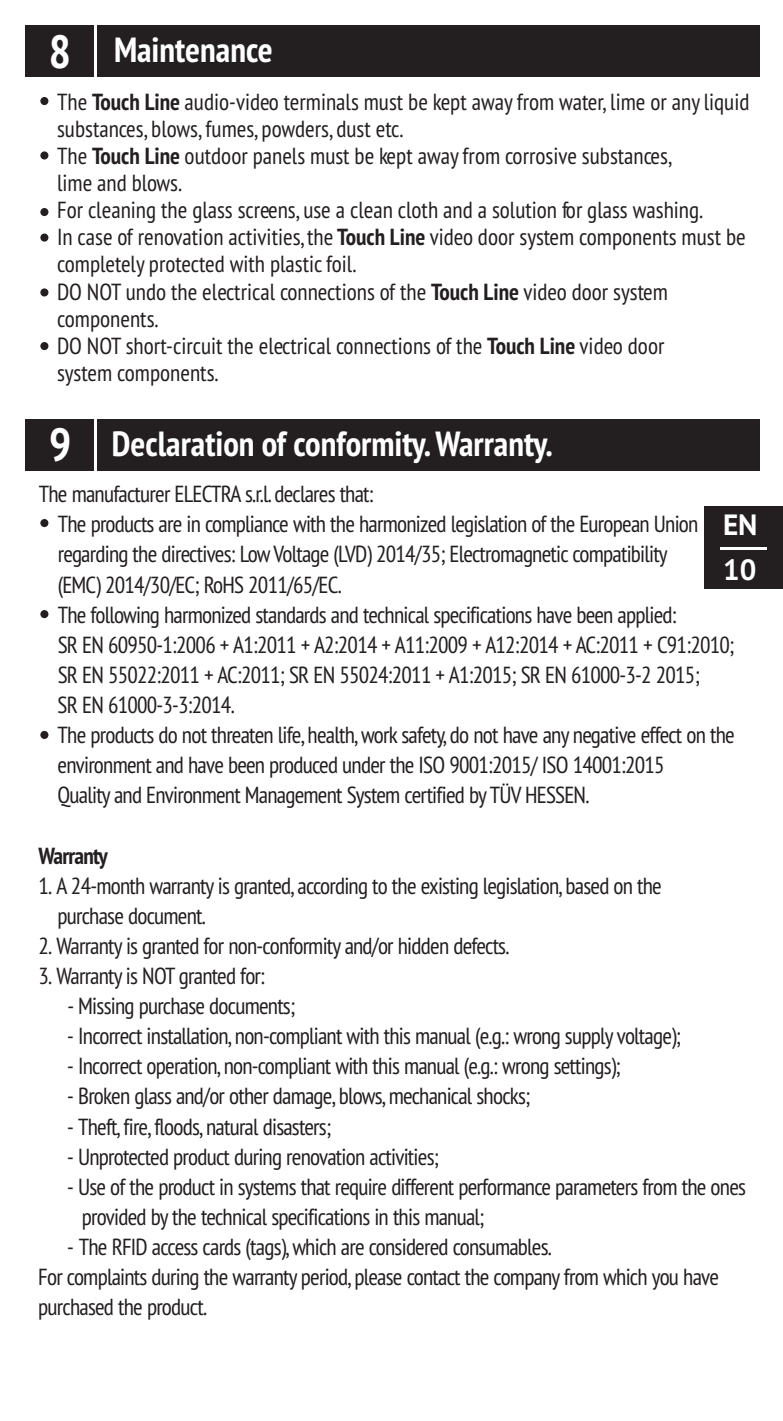
<style>
.page{position:relative;width:783px;height:1421px;background:#fff}
.page>*{position:absolute;margin:0;border:0;box-sizing:border-box;transform-origin:0 0}
.t1{font:700 condensed 34.8px "PT Sans";color:#fff}
.t2{font:700 29.4px/45.3px "PT Sans";color:#fff}
.t3{font:condensed 23.4px/30px "PT Sans";letter-spacing:-.035em;color:#231f20}
.t4{font:condensed 23.4px/27px "PT Sans";color:#231f20}
.t5{font:700 condensed 23.4px "PT Sans";letter-spacing:-.03em;color:#231f20}
.s1{font-size:46.5px}
.s2{font-weight:700}
</style>
<div class="page">
<div style="left:26px;top:26px;width:733px;height:51px;background:#231f20"></div>
<hr style="left:94px;top:26px;width:3px;height:51px;background:#fff">
<div style="left:26px;top:419px;width:733px;height:51px;background:#231f20"></div>
<hr style="left:94px;top:419px;width:3px;height:51px;background:#fff">
<div style="left:40px;top:97px;width:8px;height:8px;background:#231f20;border-radius:4px"></div>
<div style="left:40px;top:519px;width:8px;height:8px;background:#231f20;border-radius:4px"></div>
<div style="left:40px;top:610px;width:8px;height:8px;background:#231f20;border-radius:4px"></div>
<div style="left:40px;top:730px;width:8px;height:9px;background:#231f20;border-radius:4px"></div>
<div style="left:40px;top:151px;width:8px;height:8px;background:#231f20;border-radius:4px"></div>
<div style="left:40px;top:208px;width:8px;height:8px;background:#231f20;border-radius:4px"></div>
<div style="left:40px;top:233px;width:8px;height:8px;background:#231f20;border-radius:4px"></div>
<div style="left:40px;top:288px;width:8px;height:8px;background:#231f20;border-radius:4px"></div>
<div style="left:40px;top:342px;width:8px;height:8px;background:#231f20;border-radius:4px"></div>
<div style="left:703px;top:506px;width:79px;height:82px;background:#231f20"></div>
<hr style="left:719px;top:546px;width:47px;height:3px;background:#fff">
<h1 class="t1" style="left:49px;top:27px;width:225px"><span class="s1">8</span> Maintenance</h1>
<p class="t4" style="left:57px;top:88px;width:693px">The <span class="s2">Touch Line</span> audio-video terminals must be kept away from water, lime or any liquid substances, blows, fumes, powders, dust etc.<br>The <span class="s2">Touch Line</span> outdoor panels must be kept away from corrosive substances,<br>lime and blows.<br>For cleaning the glass screens, use a clean cloth and a solution for glass washing.<br>In case of renovation activities, the <span class="s2">Touch Line</span> video door system components must be completely protected with plastic foil.<br>DO NOT undo the electrical connections of the <span class="s2">Touch Line</span> video door system components.<br>DO NOT short-circuit the electrical connections of the <span class="s2">Touch Line</span> video door<br>system components.</p>
<h1 class="t1" style="left:49px;top:420px;width:505px"><span class="s1">9</span> Declaration of conformity.Warranty.</h1>
<p class="t3" style="left:58px;top:478px;width:678px;text-indent:-19px">The manufacturer ELECTRA s.r.l. declares that:<br>The products are in compliance with the harmonized legislation of the European Union regarding the directives: Low Voltage (LVD) 2014/35; Electromagnetic compatibility<br>(EMC) 2014/30/EC; RoHS 2011/65/EC.<br>The following harmonized standards and technical specifications have been applied:<br>SR EN 60950-1:2006 + A1:2011 + A2:2014 + A11:2009 + A12:2014 + AC:2011 + C91:2010; SR EN 55022:2011 + AC:2011; SR EN 55024:2011 + A1:2015; SR EN 61000-3-2 2015;<br>SR EN 61000-3-3:2014.<br>The products do not threaten life, health,work safety, do not have any negative effect on the environment and have been produced under the ISO 9001:2015/ ISO 14001:2015<br>Quality and Environment Management System certified by TÜV HESSEN.</p>
<p class="t5" style="left:39px;top:839px;width:71px">Warranty</p>
<p class="t3" style="left:57px;top:869px;width:605px;text-indent:-19px">1. A 24-month warranty is granted, according to the existing legislation, based on the purchase document.</p>
<p class="t3" style="left:39px;top:930px;width:472px">2. Warranty is granted for non-conformity and/or hidden defects.</p>
<p class="t3" style="left:38px;top:960px;width:228px">3. Warranty is NOT granted for:</p>
<p class="t3" style="left:67px;top:990px;width:229px">- Missing purchase documents;</p>
<p class="t3" style="left:67px;top:1020px;width:615px">- Incorrect installation, non-compliant with this manual (e.g.: wrong supply voltage);</p>
<p class="t3" style="left:67px;top:1050px;width:554px">- Incorrect operation, non-compliant with this manual (e.g.: wrong settings);</p>
<p class="t3" style="left:67px;top:1080px;width:464px">- Broken glass and/or other damage, blows,mechanical shocks;</p>
<p class="t3" style="left:67px;top:1110px;width:265px">- Theft,fire,floods, natural disasters;</p>
<p class="t3" style="left:67px;top:1140px;width:373px">- Unprotected product during renovation activities;</p>
<p class="t3" style="left:82px;top:1170px;width:665px;text-indent:-15px">- Use of the product in systems that require different performance parameters from the ones provided by the technical specifications in this manual;</p>
<p class="t3" style="left:38px;top:1231px;width:682px;text-indent:29px">- The RFID access cards (tags),which are considered consumables.<br>For complaints during the warranty period, please contact the company from which you have purchased the product.</p>
<p class="t2" style="left:722px;top:501px;width:36px">EN<br>10</p>
</div>
